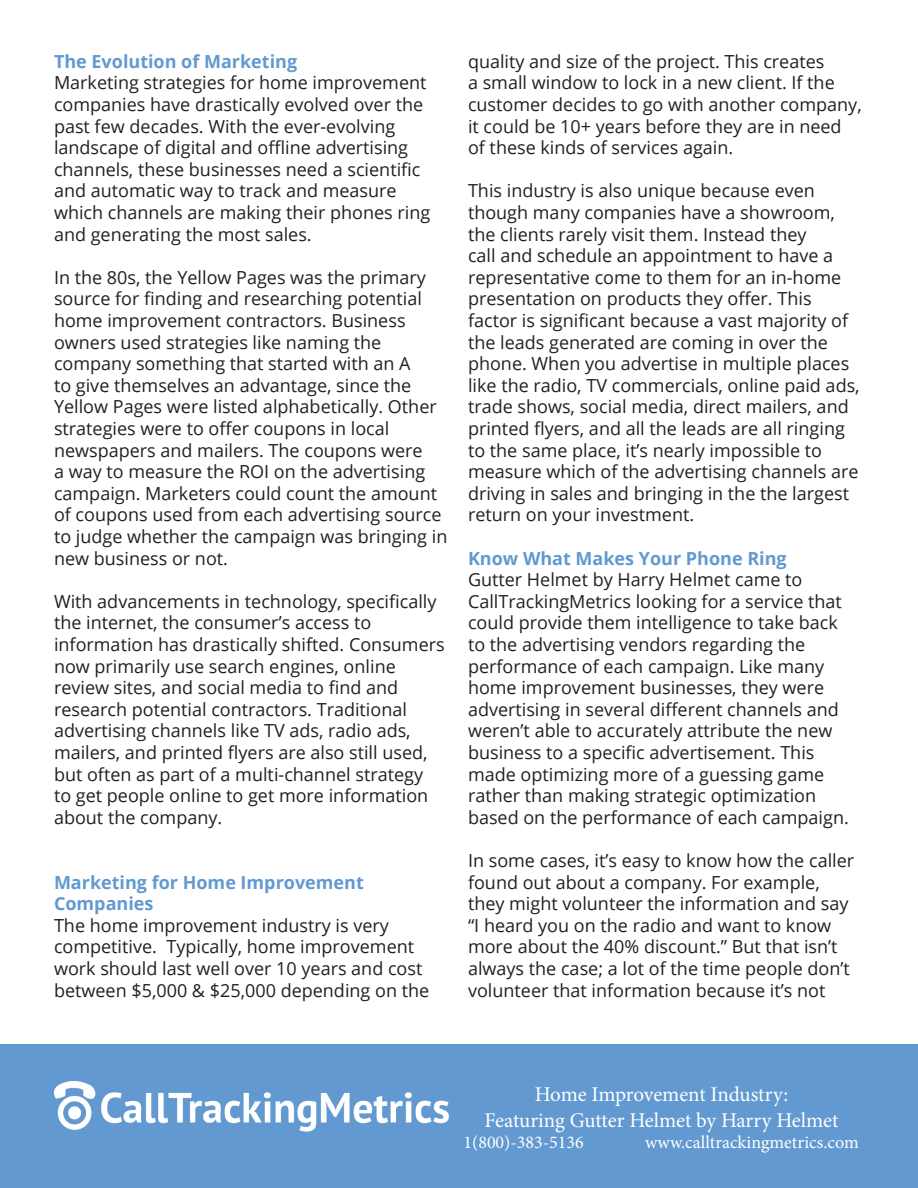
<style>
.page{position:relative;width:918px;height:1188px;background:#fff}
.page>*{position:absolute;margin:0;border:0;box-sizing:border-box;transform-origin:0 0}
.t1{font:21px "Minion Pro";letter-spacing:-.005em;color:#fff}
.t2{font:18px/21.6px "Open Sans";color:#231f20}
.t3{font:700 18px/21.6px "Open Sans";color:#6299d1}
.t4{font:18px "Minion Pro";color:#fff}
</style>
<div class="page">
<div style="left:0;top:1044px;width:918px;height:144px;background:#6299d1"></div>
<img style="left:54px;top:1081px;width:395px;height:51px">
<p class="t3" style="left:54px;top:50px;width:245px">The Evolution of Marketing</p>
<p class="t2" style="left:54px;top:72px;width:378px">Marketing strategies for home improvement companies have drastically evolved over the past few decades. With the ever-evolving landscape of digital and offline advertising channels, these businesses need a scientific and automatic way to track and measure which channels are making their phones ring and generating the most sales.</p>
<p class="t2" style="left:54px;top:266px;width:395px">In the 80s, the Yellow Pages was the primary source for finding and researching potential home improvement contractors. Business owners used strategies like naming the company something that started with an A<br>to give themselves an advantage, since the Yellow Pages were listed alphabetically. Other strategies were to offer coupons in local newspapers and mailers. The coupons were<br>a way to measure the ROI on the advertising campaign. Marketers could count the amount of coupons used from each advertising source to judge whether the campaign was bringing in new business or not.</p>
<p class="t2" style="left:54px;top:590px;width:392px">With advancements in technology, specifically the internet, the consumer’s access to information has drastically shifted. Consumers now primarily use search engines, online review sites, and social media to find and research potential contractors. Traditional advertising channels like TV ads, radio ads, mailers, and printed flyers are also still used, but often as part of a multi-channel strategy to get people online to get more information about the company.</p>
<p class="t3" style="left:54px;top:871px;width:311px">Marketing for Home Improvement<br>Companies</p>
<p class="t2" style="left:54px;top:914px;width:377px">The home improvement industry is very competitive. Typically, home improvement work should last well over 10 years and cost between $5,000 &amp; $25,000 depending on the</p>
<p class="t2" style="left:468px;top:50px;width:395px">quality and size of the project. This creates<br>a small window to lock in a new client. If the customer decides to go with another company, it could be 10+ years before they are in need of these kinds of services again.</p>
<p class="t2" style="left:468px;top:180px;width:393px">This industry is also unique because even though many companies have a showroom, the clients rarely visit them. Instead they<br>call and schedule an appointment to have a representative come to them for an in-home presentation on products they offer. This factor is significant because a vast majority of the leads generated are coming in over the phone. When you advertise in multiple places like the radio, TV commercials, online paid ads, trade shows, social media, direct mailers, and printed flyers, and all the leads are all ringing to the same place, it’s nearly impossible to measure which of the advertising channels are driving in sales and bringing in the the largest return on your investment.</p>
<p class="t3" style="left:468px;top:547px;width:320px">Know What Makes Your Phone Ring</p>
<p class="t2" style="left:468px;top:568px;width:382px">Gutter Helmet by Harry Helmet came to CallTrackingMetrics looking for a service that could provide them intelligence to take back to the advertising vendors regarding the performance of each campaign. Like many home improvement businesses, they were advertising in several different channels and weren’t able to accurately attribute the new business to a specific advertisement. This made optimizing more of a guessing game rather than making strategic optimization based on the performance of each campaign.</p>
<p class="t2" style="left:468px;top:849px;width:388px">In some cases, it’s easy to know how the caller found out about a company. For example, they might volunteer the information and say “I heard you on the radio and want to know more about the 40% discount.” But that isn’t always the case; a lot of the time people don’t volunteer that information because it’s not</p>
<p class="t1" style="left:535px;top:1081px;width:255px">Home Improvement Industry:</p>
<p class="t1" style="left:484px;top:1106px;width:356px">Featuring Gutter Helmet by Harry Helmet</p>
<p class="t4" style="left:464px;top:1130px;width:122px">1(800)-383-5136</p>
<p class="t4" style="left:645px;top:1130px;width:215px">www.calltrackingmetrics.com</p>
</div>
